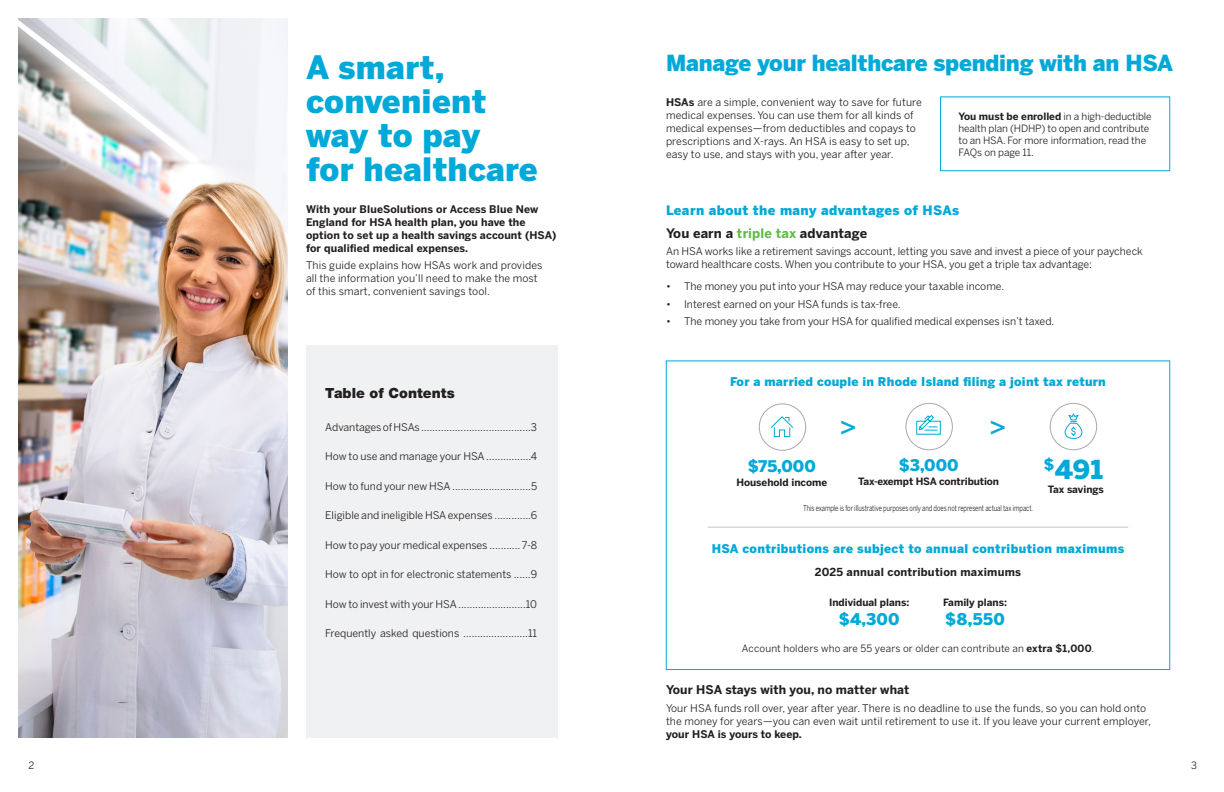
<style>
.page{position:relative;width:1224px;height:792px;background:#fff}
.page>*{position:absolute;margin:0;border:0;box-sizing:border-box;transform-origin:0 0}
.t1{font:900 32px/34px "Benton Sans";letter-spacing:.01em;color:#00a9d8}
.Date{font:500 26.1px "Benton Sans";color:#00a9d8}
.Date-2{font:900 26px "Benton Sans";color:#00a9d8}
.t2{font:900 22px "Benton Sans";letter-spacing:-.01em;color:#00a9d8}
.Date-3{font:900 16px "Benton Sans";letter-spacing:.01em;color:#00a9d8}
.t3{font:900 14px "Helvetica Neue LT Std";color:#231f20}
.Sub_1_13_16_Center{font:900 13px "Benton Sans";letter-spacing:.03em;color:#00a9d8}
.Sub_2_12_14{font:700 13px "Benton Sans";letter-spacing:.01em;color:#231f20}
.Sub_1_13_16_Center-2{font:900 12px "Benton Sans";letter-spacing:.03em;color:#00a9d8}
.Sub_2_12_14-2{font:700 12px "Benton Sans";letter-spacing:.01em;color:#231f20}
.Sub_1_13_16_Center-3{font:700 11px "Benton Sans";letter-spacing:.02em;color:#231f20}
.BODY_TEXT_10_5_14{font:10.5px/13px "Benton Sans";color:#231f20}
.BODY_TEXT_10_5_14-2{font:700 10.5px/13px "Benton Sans";letter-spacing:.01em;color:#231f20}
.Date-4{font:10px/12px "Benton Sans";color:#231f20}
.Date-5{font:700 10px "Benton Sans";color:#231f20}
.LEGAL{font:8px "Benton Sans";letter-spacing:-.01em;color:#231f20;scale:.75 1}
.s1{font-weight:700}
.s2{color:#60bb46}
</style>
<div class="page">
<div style="left:666px;top:361px;width:504px;height:309px;border:1px solid #00a9d8"></div>
<div style="left:906px;top:403px;width:47px;height:47px;border:1px solid #a8a9ad;border-radius:50%"></div>
<svg style="left:916px;top:415px;width:25px;height:20px"></svg>
<svg style="left:771px;top:416px;width:23px;height:22px"></svg>
<div style="left:759px;top:403px;width:47px;height:48px;border:1px solid #a8a9ad;border-radius:50%"></div>
<div style="left:1050px;top:403px;width:47px;height:47px;border:1px solid #a8a9ad;border-radius:50%"></div>
<svg style="left:1064px;top:413px;width:19px;height:26px"></svg>
<hr style="left:708px;top:527px;width:420px;height:1px;background:#c7c8ca">
<img style="left:18px;top:18px;width:270px;height:720px">
<div style="left:306px;top:346px;width:252px;height:392px;background:#f0f1f2"></div>
<p class="t1" style="left:306px;top:50px;width:233px">A smart, convenient way to pay<br>for healthcare</p>
<p class="BODY_TEXT_10_5_14-2" style="left:306px;top:202px;width:252px">With your BlueSolutions or Access Blue New England for HSA health plan, you have the option to set up a health savings account (HSA) for qualified medical expenses.</p>
<p class="BODY_TEXT_10_5_14" style="left:306px;top:259px;width:238px">This guide explains how HSAs work and provides all the information you’ll need to make the most of this smart, convenient savings tool.</p>
<p class="t3" style="left:325px;top:384px;width:131px">Table of Contents</p>
<p class="BODY_TEXT_10_5_14" style="left:325px;top:420px;width:213px">Advantages of HSAs ……………………………...…3</p>
<p class="BODY_TEXT_10_5_14" style="left:325px;top:450px;width:213px">How to use and manage your HSA ………….…4</p>
<p class="BODY_TEXT_10_5_14" style="left:325px;top:479px;width:213px">How to fund your new HSA ............................5</p>
<p class="BODY_TEXT_10_5_14" style="left:325px;top:509px;width:213px">Eligible and ineligible HSA expenses .............6</p>
<p class="BODY_TEXT_10_5_14" style="left:325px;top:538px;width:213px">How to pay your medical expenses ........... 7-8</p>
<p class="BODY_TEXT_10_5_14" style="left:325px;top:568px;width:213px">How to opt in for electronic statements ......9</p>
<p class="BODY_TEXT_10_5_14" style="left:325px;top:597px;width:213px">How to invest with your HSA ........................10</p>
<p class="BODY_TEXT_10_5_14" style="left:325px;top:627px;width:213px">Frequently asked questions ………….….……11</p>
<p class="t2" style="left:666px;top:50px;width:509px">Manage your healthcare spending with an HSA</p>
<p class="BODY_TEXT_10_5_14" style="left:666px;top:96px;width:257px"><span class="s1">HSAs</span> are a simple, convenient way to save for future medical expenses. You can use them for all kinds of medical expenses—from deductibles and copays to prescriptions and X-rays. An HSA is easy to set up, easy to use, and stays with you, year after year.</p>
<p class="Date-4" style="left:959px;top:110px;width:195px"><span class="s1">You must be enrolled</span> in a high-deductible health plan (HDHP) to open and contribute to an HSA. For more information, read the FAQs on page 11.</p>
<p class="Sub_1_13_16_Center" style="left:666px;top:202px;width:295px">Learn about the many advantages of HSAs</p>
<p class="Sub_2_12_14" style="left:666px;top:226px;width:203px">You earn a <span class="s2">triple tax</span> advantage</p>
<p class="BODY_TEXT_10_5_14" style="left:666px;top:245px;width:478px">An HSA works like a retirement savings account, letting you save and invest a piece of your paycheck toward healthcare costs. When you contribute to your HSA, you get a triple tax advantage:</p>
<p class="BODY_TEXT_10_5_14" style="left:666px;top:280px;width:340px">• The money you put into your HSA may reduce your taxable income.</p>
<p class="BODY_TEXT_10_5_14" style="left:666px;top:298px;width:236px">• Interest earned on your HSA funds is tax-free.</p>
<p class="BODY_TEXT_10_5_14" style="left:666px;top:315px;width:390px">• The money you take from your HSA for qualified medical expenses isn’t taxed.</p>
<p class="Sub_1_13_16_Center-2" style="left:730px;top:374px;width:377px">For a married couple in Rhode Island filing a joint tax return</p>
<p class="Date" style="left:840px;top:411px;width:18px">&gt;</p>
<p class="Date" style="left:990px;top:411px;width:18px">&gt;</p>
<p class="Date-3" style="left:899px;top:456px;width:61px">$3,000</p>
<p class="Date-5" style="left:858px;top:476px;width:142px">Tax-exempt HSA contribution</p>
<p class="Date-2" style="left:1044px;top:454px;width:60px"><sup>$</sup>491</p>
<p class="Date-5" style="left:1048px;top:483px;width:57px">Tax savings</p>
<p class="Date-3" style="left:748px;top:457px;width:70px">$75,000</p>
<p class="Date-5" style="left:736px;top:476px;width:92px">Household income</p>
<p class="LEGAL" style="left:803px;top:503px;width:308px">This example is for illustrative purposes only and does not represent actual tax impact.</p>
<p class="Sub_1_13_16_Center-2" style="left:712px;top:542px;width:414px">HSA contributions are subject to annual contribution maximums</p>
<p class="Sub_1_13_16_Center-3" style="left:815px;top:566px;width:208px">2025 annual contribution maximums</p>
<p class="Date-5" style="left:943px;top:596px;width:65px">Family plans:</p>
<p class="Date-3" style="left:945px;top:609px;width:61px">$8,550</p>
<p class="Date-5" style="left:829px;top:596px;width:82px">Individual plans:</p>
<p class="Date-3" style="left:839px;top:609px;width:62px">$4,300</p>
<p class="Date-4" style="left:742px;top:643px;width:354px">Account holders who are 55 years or older can contribute an <span class="s1">extra $1,000</span>.</p>
<p class="Sub_2_12_14-2" style="left:666px;top:683px;width:245px">Your HSA stays with you, no matter what</p>
<p class="BODY_TEXT_10_5_14" style="left:666px;top:702px;width:487px">Your HSA funds roll over, year after year. There is no deadline to use the funds, so you can hold onto the money for years—you can even wait until retirement to use it. If you leave your current employer, <span class="s1">your HSA is yours to keep.</span></p>
<p class="Date-4" style="left:28px;top:759px;width:7px">2</p>
<p class="Date-4" style="left:1191px;top:759px;width:7px">3</p>
</div>
